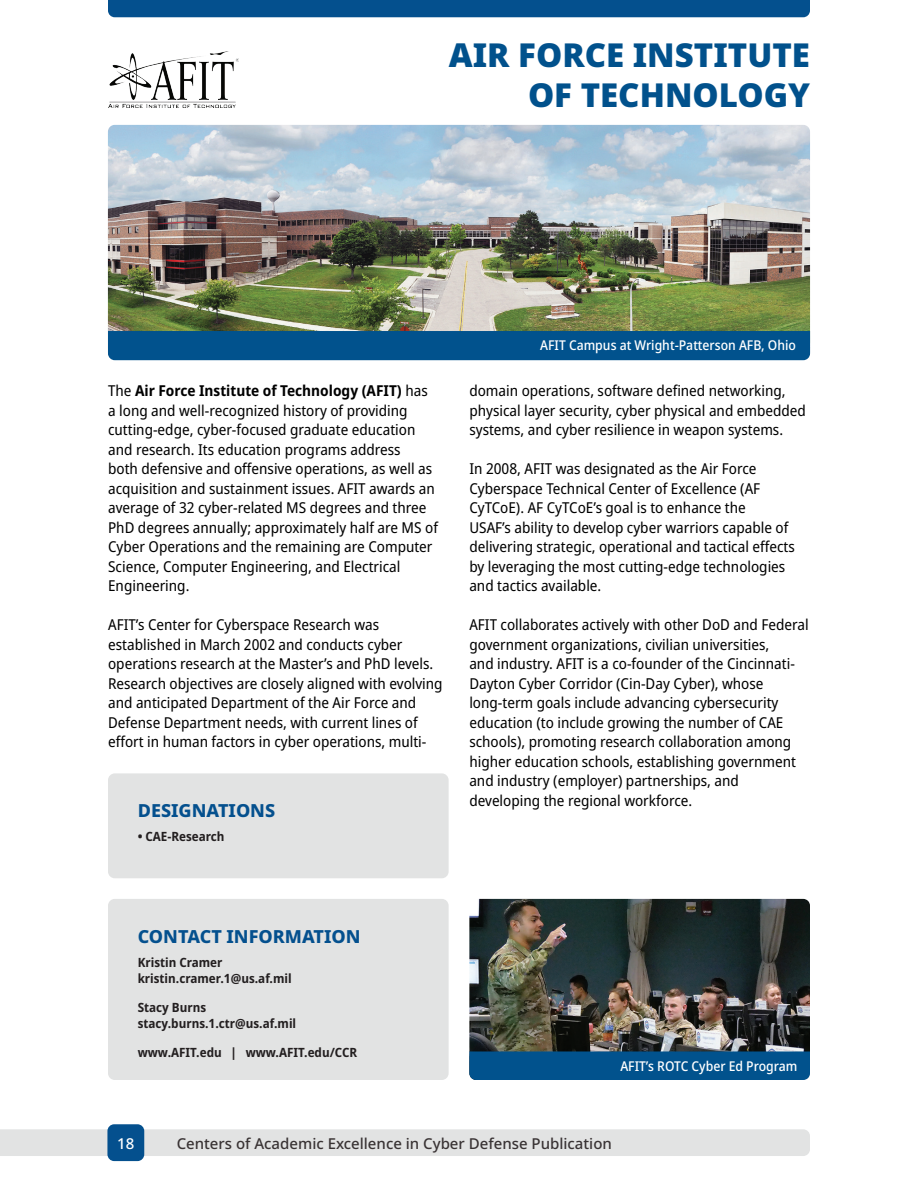
<style>
.page{position:relative;width:918px;height:1188px;background:#fff}
.page>*{position:absolute;margin:0;border:0;box-sizing:border-box;transform-origin:0 0}
.t1{font:900 33px/39.6px "Noto Sans";color:#01518c;text-align:right}
.t2{font:800 18px "Noto Sans";color:#04508e}
.t3{font:semi-condensed 15px/19.5px "Noto Sans";color:#000}
.t4{font:500 15px "Noto Sans";color:#393334}
.t5{font:500 15px "Noto Sans";color:#fff}
.t6{font:500 semi-condensed 13.5px "Noto Sans";color:#fff}
.t7{font:700 semi-condensed 12.75px/16.5px "Noto Sans";color:#231f20}
.s1{font-weight:700}
</style>
<div class="page">
<div style="left:0;top:1129px;width:810px;height:27px;background:#e2e3e3"></div>
<div style="left:107px;top:1124px;width:37px;height:37px;background:#04508e;border-radius:7px"></div>
<div style="left:108px;top:0;width:702px;height:17px;background:#04508e"></div>
<div style="left:108px;top:899px;width:341px;height:181px;background:#e2e3e3;border-radius:7px"></div>
<div style="left:108px;top:773px;width:341px;height:105px;background:#e2e3e3;border-radius:7px"></div>
<img style="left:108px;top:125px;width:702px;height:206px">
<img style="left:469px;top:899px;width:341px;height:152px">
<div style="left:108px;top:331px;width:702px;height:29px;background:#01528d"></div>
<img style="left:108px;top:52px;width:130px;height:55px">
<div style="left:469px;top:1051px;width:341px;height:29px;background:#01528d"></div>
<h1 class="t1" style="left:449px;top:36px;width:363px">AIR FORCE INSTITUTE<br>OF TECHNOLOGY</h1>
<p class="t3" style="left:108px;top:382px;width:331px">The <span class="s1">Air Force Institute of Technology (AFIT)</span> has a long and well-recognized history of providing cutting-edge, cyber-focused graduate education and research. Its education programs address<br>both defensive and offensive operations, as well as acquisition and sustainment issues. AFIT awards an average of 32 cyber-related MS degrees and three PhD degrees annually; approximately half are MS of Cyber Operations and the remaining are Computer Science, Computer Engineering, and Electrical Engineering.</p>
<p class="t3" style="left:108px;top:616px;width:336px">AFIT’s Center for Cyberspace Research was established in March 2002 and conducts cyber operations research at the Master’s and PhD levels.<br>Research objectives are closely aligned with evolving and anticipated Department of the Air Force and Defense Department needs, with current lines of effort in human factors in cyber operations, multi-</p>
<p class="t2" style="left:138px;top:798px;width:139px">DESIGNATIONS</p>
<p class="t7" style="left:138px;top:828px;width:88px">• CAE-Research</p>
<p class="t6" style="left:540px;top:336px;width:257px">AFIT Campus at Wright-Patterson AFB, Ohio</p>
<p class="t3" style="left:469px;top:382px;width:338px">domain operations, software defined networking, physical layer security, cyber physical and embedded systems, and cyber resilience in weapon systems.</p>
<p class="t3" style="left:469px;top:460px;width:327px">In 2008, AFIT was designated as the Air Force Cyberspace Technical Center of Excellence (AF CyTCoE). AF CyTCoE’s goal is to enhance the<br>USAF’s ability to develop cyber warriors capable of delivering strategic, operational and tactical effects by leveraging the most cutting-edge technologies and tactics available.</p>
<p class="t3" style="left:469px;top:616px;width:341px">AFIT collaborates actively with other DoD and Federal government organizations, civilian universities,<br>and industry. AFIT is a co-founder of the Cincinnati-Dayton Cyber Corridor (Cin-Day Cyber), whose long-term goals include advancing cybersecurity education (to include growing the number of CAE schools), promoting research collaboration among higher education schools, establishing government and industry (employer) partnerships, and developing the regional workforce.</p>
<p class="t2" style="left:138px;top:924px;width:224px">CONTACT INFORMATION</p>
<p class="t7" style="left:138px;top:954px;width:155px">Kristin Cramer kristin.cramer.1@us.af.mil</p>
<p class="t7" style="left:138px;top:999px;width:160px">Stacy Burns stacy.burns.1.ctr@us.af.mil</p>
<p class="t7" style="left:138px;top:1044px;width:221px">www.AFIT.edu | www.AFIT.edu/CCR</p>
<p class="t6" style="left:620px;top:1056px;width:179px">AFIT’s ROTC Cyber Ed Program</p>
<p class="t5" style="left:117px;top:1133px;width:19px">18</p>
<p class="t4" style="left:177px;top:1132px;width:437px">Centers of Academic Excellence in Cyber Defense Publication</p>
</div>
